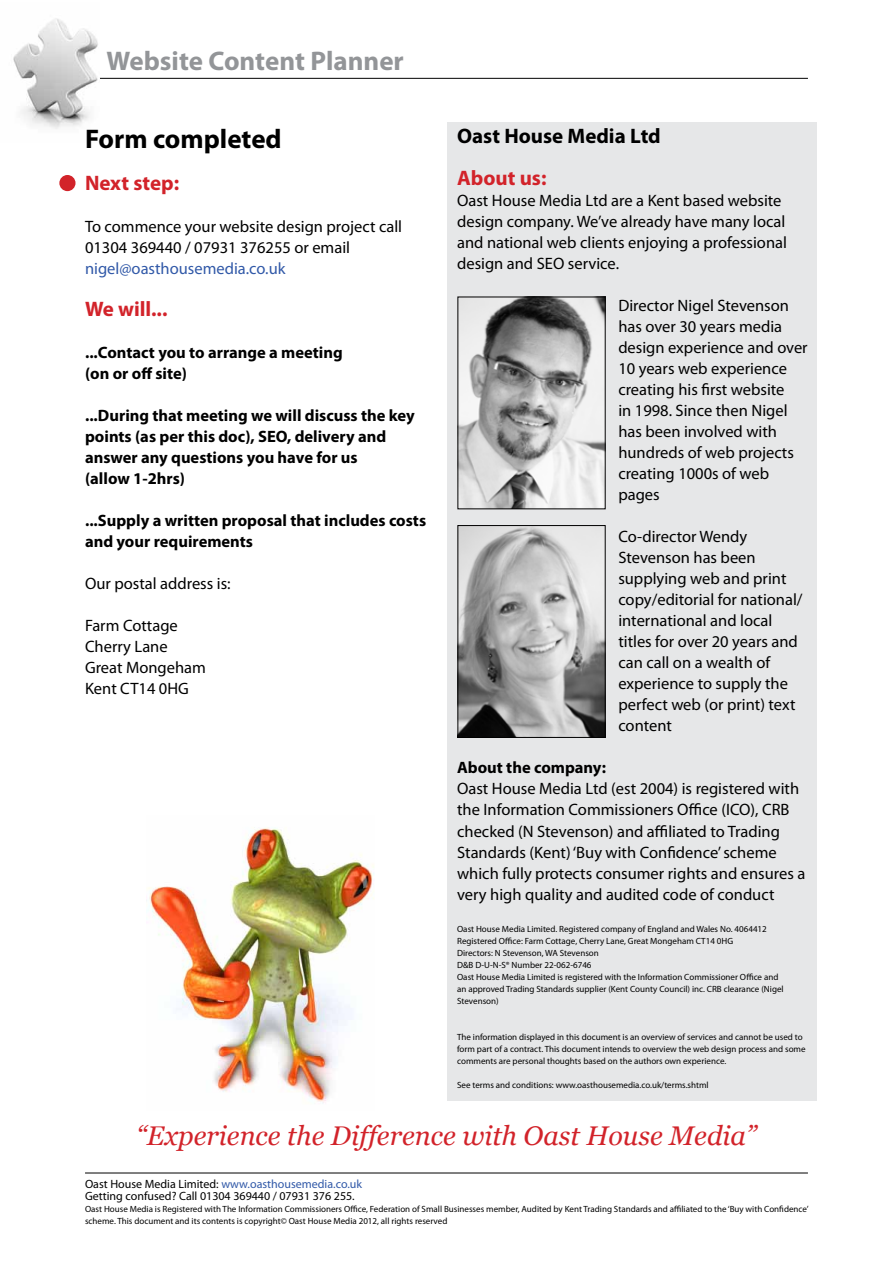
<style>
.page{position:relative;width:893px;height:1263px;background:#fff}
.page>*{position:absolute;margin:0;border:0;box-sizing:border-box;transform-origin:0 0}
.t1{font:italic 27px "Georgia";color:#d2232a}
.t2{font:700 27px "Myriad Pro";color:#939598}
.t3{font:700 27px "Myriad Pro";color:#000}
.t4{font:700 21px "Myriad Pro";color:#d2232a}
.t5{font:700 21px "Myriad Pro";color:#000}
.t6{font:16.5px/21px "Myriad Pro";color:#000}
.t7{font:700 16.5px/21px "Myriad Pro";color:#000}
.t8{font:16.5px "Myriad Pro";color:#3159a8}
.t9{font:12px/12px "Myriad Pro";color:#000}
.t10{font:9px/12px "Myriad Pro";color:#000}
.s1{color:#3159a8}
</style>
<div class="page">
<hr style="left:85px;top:78px;width:723px;height:1px;background:#000">
<hr style="left:85px;top:1172px;width:723px;height:1px;background:#000">
<img style="left:13px;top:18px;width:87px;height:111px">
<div style="left:447px;top:122px;width:369px;height:979px;background:#e6e7e8"></div>
<img style="left:459px;top:299px;width:145px;height:208px">
<img style="left:459px;top:527px;width:145px;height:209px">
<div style="left:457px;top:525px;width:149px;height:213px;border:1px solid #000"></div>
<div style="left:59px;top:175px;width:17px;height:16px;background:#d2232a;border-radius:50%"></div>
<img style="left:148px;top:827px;width:226px;height:276px">
<h1 class="t2" style="left:107px;top:43px;width:299px">Website Content Planner</h1>
<p class="t5" style="left:457px;top:123px;width:205px">Oast House Media Ltd</p>
<p class="t4" style="left:457px;top:165px;width:91px">About us:</p>
<p class="t6" style="left:457px;top:190px;width:331px">Oast House Media Ltd are a Kent based website design company. We’ve already have many local and national web clients enjoying a professional design and SEO service.</p>
<p class="t6" style="left:618px;top:295px;width:191px">Director Nigel Stevenson has over 30 years media design experience and over<br>10 years web experience creating his first website<br>in 1998. Since then Nigel has been involved with hundreds of web projects creating 1000s of web pages</p>
<p class="t6" style="left:618px;top:526px;width:186px">Co-director Wendy<br>Stevenson has been supplying web and print copy/editorial for national/ international and local titles for over 20 years and can call on a wealth of experience to supply the perfect web (or print) text content</p>
<p class="t7" style="left:457px;top:757px;width:150px">About the company:</p>
<p class="t6" style="left:457px;top:778px;width:350px">Oast House Media Ltd (est 2004) is registered with the Information Commissioners Office (ICO), CRB checked (N Stevenson) and affiliated to Trading Standards (Kent) ‘Buy with Confidence’ scheme which fully protects consumer rights and ensures a very high quality and audited code of conduct</p>
<p class="t10" style="left:457px;top:923px;width:328px">Oast House Media Limited. Registered company of England and Wales No. 4064412<br>Registered Office: Farm Cottage, Cherry Lane, Great Mongeham CT14 0HG<br>Directors: N Stevenson, WA Stevenson<br>D&amp;B D-U-N-S® Number 22-062-6746<br>Oast House Media Limited is registered with the Information Commissioner Office and an approved Trading Standards supplier (Kent County Council) inc. CRB clearance (Nigel Stevenson)</p>
<p class="t10" style="left:457px;top:1031px;width:350px">The information displayed in this document is an overview of services and cannot be used to form part of a contract. This document intends to overview the web design process and some comments are personal thoughts based on the authors own experience.</p>
<p class="t10" style="left:457px;top:1079px;width:253px">See terms and conditions: www.oasthousemedia.co.uk/terms.shtml</p>
<h1 class="t1" style="left:137px;top:1118px;width:621px">“Experience the Difference with Oast House Media”</h1>
<h1 class="t3" style="left:85px;top:121px;width:198px">Form completed</h1>
<p class="t4" style="left:85px;top:169px;width:96px">Next step:</p>
<p class="t6" style="left:85px;top:216px;width:319px">To commence your website design project call<br>01304 369440 / 07931 376255 or email</p>
<p class="t8" style="left:85px;top:258px;width:202px">nigel@oasthousemedia.co.uk</p>
<p class="t4" style="left:85px;top:295px;width:84px">We will...</p>
<p class="t7" style="left:85px;top:341px;width:259px">...Contact you to arrange a meeting (on or off site)</p>
<p class="t7" style="left:85px;top:404px;width:331px">...During that meeting we will discuss the key points (as per this doc), SEO, delivery and answer any questions you have for us<br>(allow 1-2hrs)</p>
<p class="t7" style="left:85px;top:509px;width:343px">...Supply a written proposal that includes costs and your requirements</p>
<p class="t6" style="left:85px;top:573px;width:147px">Our postal address is:</p>
<p class="t6" style="left:85px;top:615px;width:122px">Farm Cottage<br>Cherry Lane<br>Great Mongeham<br>Kent CT14 0HG</p>
<p class="t9" style="left:85px;top:1177px;width:278px">Oast House Media Limited: <span class="s1">www.oasthousemedia.co.uk<br></span>Getting confused? Call 01304 369440 / 07931 376 255.</p>
<p class="t10" style="left:85px;top:1202px;width:725px">Oast House Media is Registered with The Information Commissioners Office, Federation of Small Businesses member, Audited by Kent Trading Standards and affiliated to the ‘Buy with Confidence’ scheme. This document and its contents is copyright© Oast House Media 2012, all rights reserved</p>
</div>
